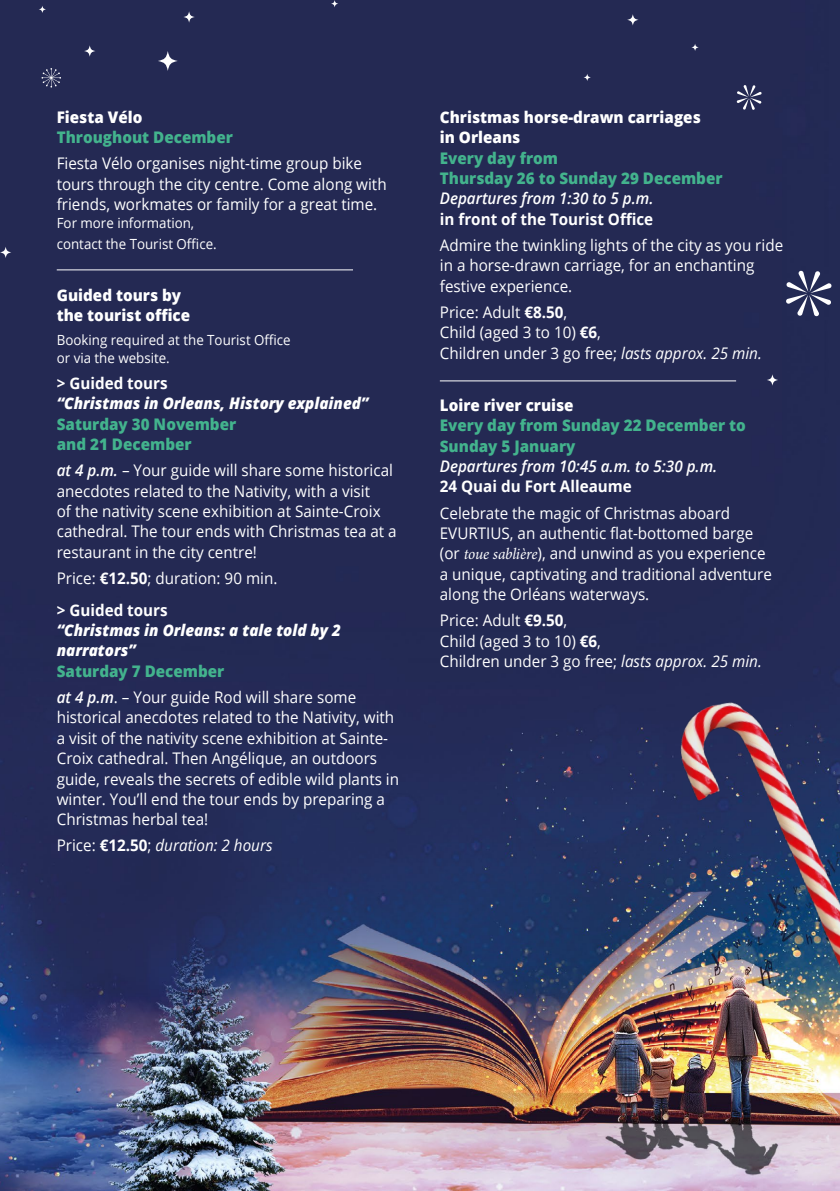
<style>
.page{position:relative;width:840px;height:1191px;background:#fff}
.page>*{position:absolute;margin:0;border:0;box-sizing:border-box;transform-origin:0 0}
.t1{font:16px/20.4px "Open Sans";color:#fff;scale:.95 1}
.t2{font:800 16px/20.4px "Open Sans";color:#43b38d;scale:.95 1}
.t3{font:800 16px/20.4px "Open Sans";color:#fff;scale:.95 1}
.t4{font:italic 800 16px/20.4px "Open Sans";color:#fff;scale:.95 1}
.t5{font:italic 600 16px "Open Sans";color:#fff;scale:.95 1}
.t6{font:700 16px "Open Sans";color:#fff;scale:.95 1}
.t7{font:italic 16px "Open Sans";color:#fff;scale:.95 1}
.t8{font:14px/20.4px "Open Sans";color:#fff;scale:.95 1}
.s1{font-weight:600;font-style:italic}
.s2{font-weight:700}
.s3{font-weight:800;color:#43b38d}
.s4{font-style:normal}
.s5{font-weight:700;font-style:normal}
.s6{font-style:italic}
.s7{font-family:"Minion Pro";font-style:italic}
</style>
<div class="page">
<img style="left:0;top:0;width:839px;height:1191px">
<hr style="left:57px;top:269px;width:296px;height:1px;background:#fff">
<hr style="left:439px;top:380px;width:296px;height:1px;background:#fff">
<img style="left:635px;top:650px;width:204px;height:345px">
<svg style="left:158px;top:51px;width:20px;height:20px"></svg>
<svg style="left:84px;top:45px;width:11px;height:12px"></svg>
<svg style="left:766px;top:374px;width:11px;height:12px"></svg>
<svg style="left:0;top:247px;width:11px;height:11px"></svg>
<svg style="left:183px;top:11px;width:12px;height:12px"></svg>
<svg style="left:626px;top:14px;width:12px;height:12px"></svg>
<svg style="left:39px;top:6px;width:7px;height:7px"></svg>
<svg style="left:691px;top:44px;width:7px;height:7px"></svg>
<svg style="left:583px;top:74px;width:7px;height:7px"></svg>
<svg style="left:331px;top:0;width:7px;height:7px"></svg>
<svg style="left:785px;top:270px;width:46px;height:46px"></svg>
<svg style="left:736px;top:85px;width:25px;height:25px"></svg>
<svg style="left:41px;top:68px;width:20px;height:20px"></svg>
<p class="t3" style="left:57px;top:106px;width:92px">Fiesta Vélo</p>
<p class="t2" style="left:57px;top:126px;width:187px">Throughout December</p>
<p class="t1" style="left:57px;top:153px;width:348px">Fiesta Vélo organises night-time group bike tours through the city centre. Come along with friends, workmates or family for a great time.</p>
<p class="t8" style="left:57px;top:212px;width:170px">For more information, contact the Tourist Office.</p>
<p class="t3" style="left:57px;top:284px;width:142px">Guided tours by the tourist office</p>
<p class="t8" style="left:57px;top:330px;width:248px;line-height:18px">Booking required at the Tourist Office or via the website.</p>
<p class="t6" style="left:57px;top:372px;width:118px">&gt; Guided tours</p>
<p class="t4" style="left:57px;top:392px;width:329px">“Christmas in Orleans, History explained”</p>
<p class="t2" style="left:57px;top:413px;width:190px">Saturday 30 November and 21 December</p>
<p class="t1" style="left:57px;top:460px;width:359px"><span class="s1">at 4 p.m.</span> – Your guide will share some historical anecdotes related to the Nativity, with a visit<br>of the nativity scene exhibition at Sainte-Croix cathedral. The tour ends with Christmas tea at a restaurant in the city centre!</p>
<p class="t1" style="left:57px;top:562px;width:233px;line-height:31.8px">Price: <span class="s2">€12.50</span>; duration: 90 min. <span class="s2">&gt; Guided tours</span></p>
<p class="t4" style="left:57px;top:619px;width:300px">“Christmas in Orleans: a tale told by 2 narrators”</p>
<p class="t1" style="left:57px;top:657px;width:316px;line-height:26px"><span class="s3">Saturday 7 December<br></span><span class="s1">at 4 p.m</span>. – Your guide Rod will share some</p>
<p class="t1" style="left:57px;top:707px;width:361px">historical anecdotes related to the Nativity, with a visit of the nativity scene exhibition at Sainte-Croix cathedral. Then Angélique, an outdoors guide, reveals the secrets of edible wild plants in winter. You’ll end the tour ends by preparing a Christmas herbal tea!</p>
<p class="t7" style="left:57px;top:834px;width:228px"><span class="s4">Price:</span> <span class="s5">€12.50</span><span class="s4">;</span> duration: 2 hours</p>
<p class="t3" style="left:439px;top:106px;width:276px">Christmas horse-drawn carriages in Orleans</p>
<p class="t2" style="left:439px;top:147px;width:299px">Every day from<br>Thursday 26 to Sunday 29 December</p>
<p class="t5" style="left:439px;top:188px;width:226px">Departures from 1:30 to 5 p.m.</p>
<p class="t6" style="left:439px;top:208px;width:226px">in front of the Tourist Office</p>
<p class="t1" style="left:439px;top:234px;width:363px">Admire the twinkling lights of the city as you ride in a horse-drawn carriage, for an enchanting festive experience.</p>
<p class="t1" style="left:439px;top:301px;width:340px">Price: Adult <span class="s2">€8.50</span>,<br>Child (aged 3 to 10) <span class="s2">€6</span>,<br>Children under 3 go free; <span class="s6">lasts approx. 25 min.</span></p>
<p class="t3" style="left:439px;top:394px;width:142px">Loire river cruise</p>
<p class="t2" style="left:439px;top:414px;width:323px">Every day from Sunday 22 December to<br>Sunday 5 January</p>
<p class="t5" style="left:439px;top:455px;width:293px">Departures from 10:45 a.m. to 5:30 p.m.</p>
<p class="t6" style="left:439px;top:475px;width:203px">24 Quai du Fort Alleaume</p>
<p class="t1" style="left:439px;top:502px;width:351px">Celebrate the magic of Christmas aboard EVURTIUS, an authentic flat-bottomed barge (or <span class="s7">toue sablière</span>), and unwind as you experience a unique, captivating and traditional adventure along the Orléans waterways.</p>
<p class="t1" style="left:439px;top:610px;width:340px">Price: Adult <span class="s2">€9.50</span>,<br>Child (aged 3 to 10) <span class="s2">€6</span>,<br>Children under 3 go free; <span class="s6">lasts approx. 25 min.</span></p>
</div>
